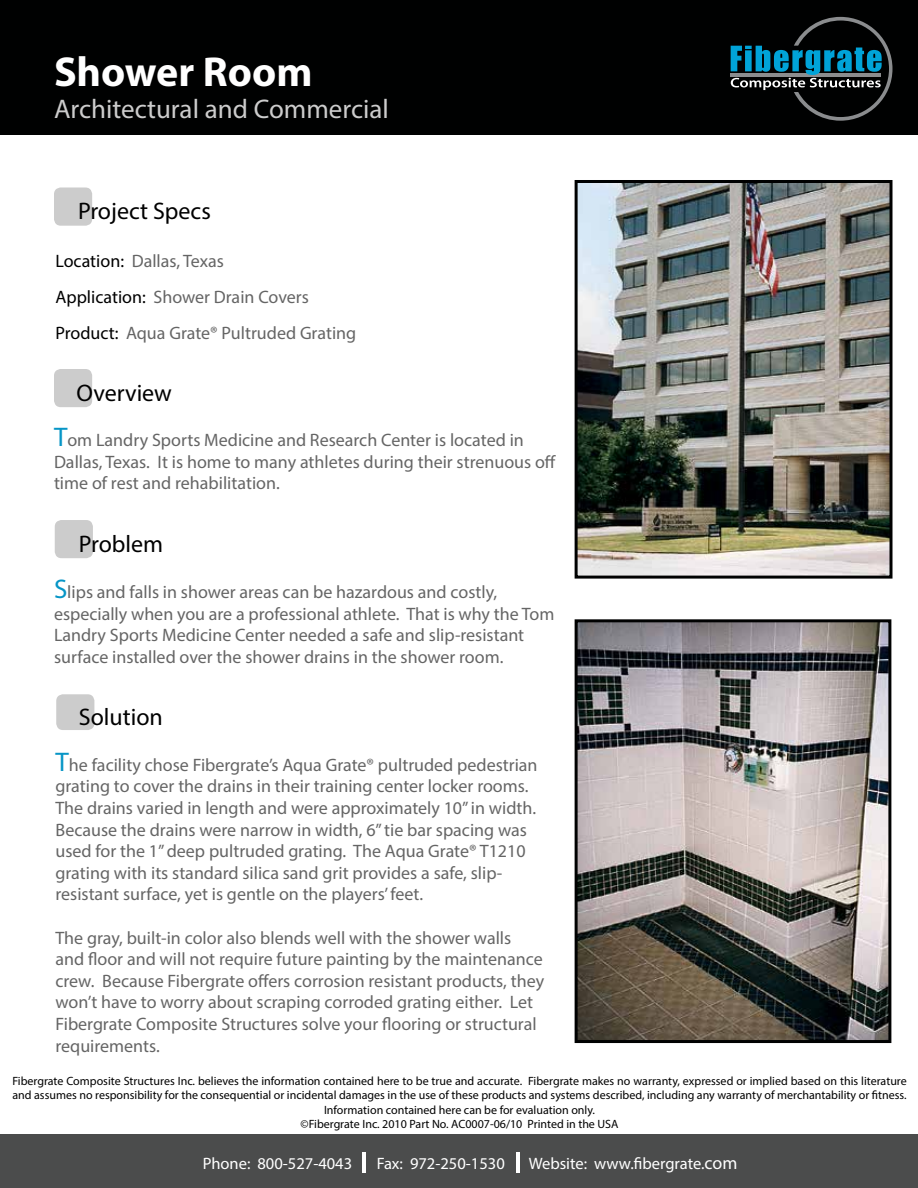
<style>
.page{position:relative;width:918px;height:1188px;background:#fff}
.page>*{position:absolute;margin:0;border:0;box-sizing:border-box;transform-origin:0 0}
.t1{font:700 42px "Myriad Pro";color:#fff}
.t2{font:27px "Myriad Pro";color:#ccc}
.t3{font:24px "Myriad Pro";color:#000}
.t4{font:18px/21.6px "Myriad Pro";color:#656565}
.t5{font:16.5px "Myriad Pro";color:#fff}
.t6{font:12px/14.4px "Myriad Pro";color:#000;text-align:center}
.s1{color:#000}
.s2{font-size:27px;color:#0695c6}
.s3{font-size:18px}
</style>
<div class="page">
<div style="left:0;top:1134px;width:918px;height:54px;background:#4b4c4c"></div>
<div style="left:0;top:0;width:918px;height:135px;background:#000101"></div>
<div style="left:54px;top:188px;width:38px;height:38px;background:#ccc;border-radius:7px"></div>
<img style="left:579px;top:184px;width:309px;height:391px">
<div style="left:575px;top:180px;width:317px;height:399px;border:3px solid #000101"></div>
<img style="left:579px;top:623px;width:308px;height:416px">
<div style="left:575px;top:619px;width:316px;height:424px;border:3px solid #000101"></div>
<div style="left:56px;top:694px;width:38px;height:36px;background:#ccc;border-radius:7px"></div>
<div style="left:55px;top:520px;width:38px;height:38px;background:#ccc;border-radius:7px"></div>
<div style="left:54px;top:369px;width:38px;height:38px;background:#ccc;border-radius:7px"></div>
<hr style="left:730px;top:73px;width:151px;height:4px;background:#8a8c8e">
<svg style="left:731px;top:17px;width:161px;height:104px"></svg>
<hr style="left:362px;top:1152px;width:4px;height:20px;background:#fff">
<hr style="left:516px;top:1152px;width:3px;height:20px;background:#fff">
<h1 class="t1" style="left:54px;top:44px;width:260px">Shower Room</h1>
<h2 class="t2" style="left:54px;top:92px;width:336px">Architectural and Commercial</h2>
<h3 class="t3" style="left:78px;top:196px;width:134px">Project Specs</h3>
<p class="t4" style="left:56px;top:242px;width:302px;line-height:36px"><span class="s1">Location:</span> Dallas, Texas<br><span class="s1">Application:</span> Shower Drain Covers<br><span class="s1">Product:</span> Aqua Grate® Pultruded Grating</p>
<h3 class="t3" style="left:76px;top:378px;width:97px">Overview</h3>
<p class="t4" style="left:54px;top:429px;width:504px"><span class="s2">T</span>om Landry Sports Medicine and Research Center is located in<br>Dallas, Texas. It is home to many athletes during their strenuous off time of rest and rehabilitation.</p>
<h3 class="t3" style="left:79px;top:529px;width:86px">Problem</h3>
<p class="t4" style="left:54px;top:581px;width:502px"><span class="s2">S</span>lips and falls in shower areas can be hazardous and costly, especially when you are a professional athlete. That is why the Tom Landry Sports Medicine Center needed a safe and slip-resistant surface installed over the shower drains in the shower room.</p>
<h3 class="t3" style="left:79px;top:702px;width:86px">Solution</h3>
<p class="t4" style="left:56px;top:754px;width:484px"><span class="s2">T</span>he facility chose Fibergrate’s Aqua Grate® pultruded pedestrian grating to cover the drains in their training center locker rooms.<br>The drains varied in length and were approximately 10” in width.<br>Because the drains were narrow in width, 6” tie bar spacing was used for the 1” deep pultruded grating. The Aqua Grate® T1210 grating with its standard silica sand grit provides a safe, slip&shy;resistant surface, yet is gentle on the players’ feet.</p>
<p class="t4" style="left:56px;top:927px;width:490px">The gray, built-in color also blends well with the shower walls and floor and will not require future painting by the maintenance crew. Because Fibergrate offers corrosion resistant products, they won’t have to worry about scraping corroded grating either. Let Fibergrate Composite Structures solve your flooring or structural requirements.</p>
<p class="t6" style="left:12px;top:1074px;width:896px">Fibergrate Composite Structures Inc. believes the information contained here to be true and accurate. Fibergrate makes no warranty, expressed or implied based on this literature and assumes no responsibility for the consequential or incidental damages in the use of these products and systems described, including any warranty of merchantability or fitness.<br>Information contained here can be for evaluation only.<br>©Fibergrate Inc. 2010 Part No. AC0007-06/10 Printed in the USA</p>
<p class="t5" style="left:203px;top:1153px;width:151px">Phone: 800-527-4043</p>
<p class="t5" style="left:377px;top:1153px;width:130px">Fax: 972-250-1530</p>
<p class="t5" style="left:529px;top:1153px;width:210px">Website: www.fibergrate.<span class="s3">com</span></p>
</div>
